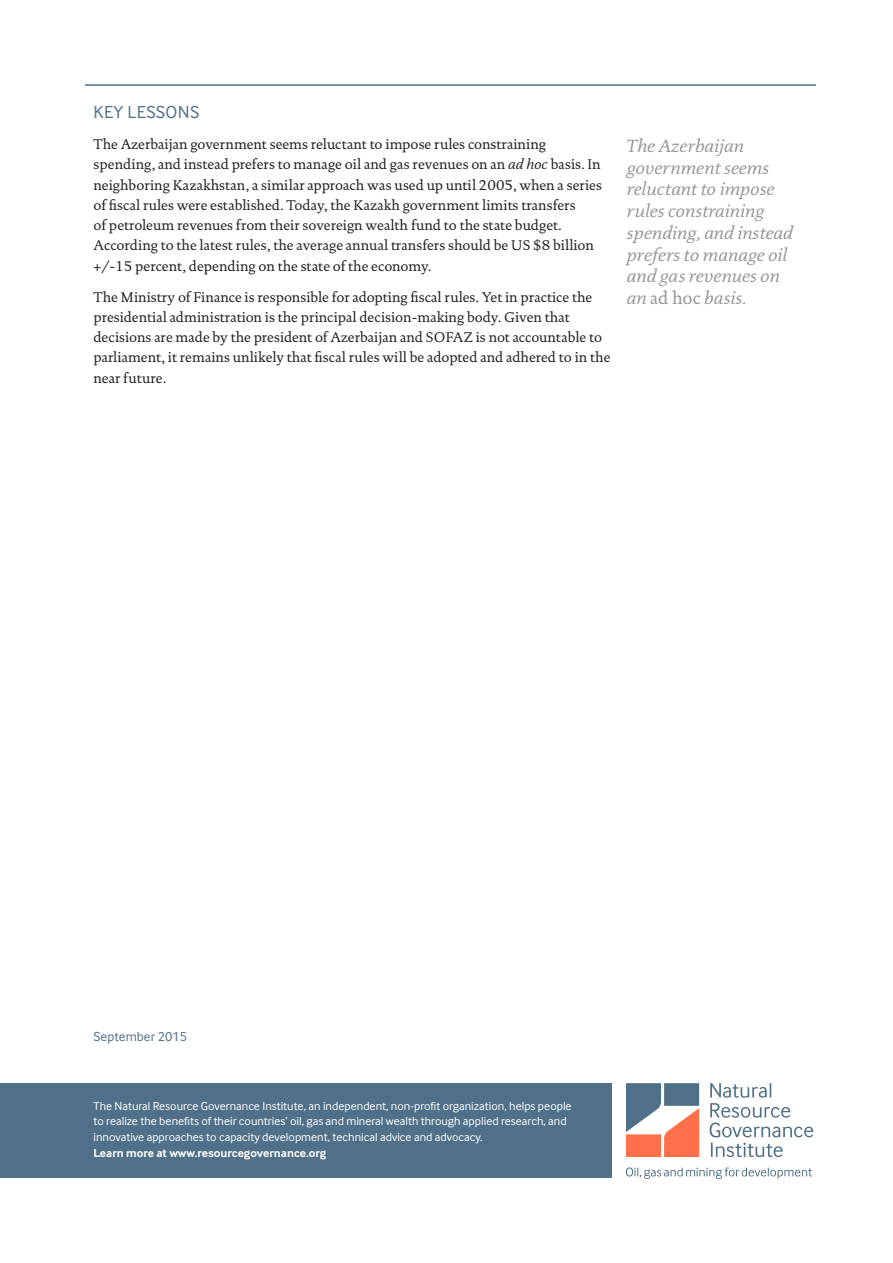
<style>
.page{position:relative;width:893px;height:1263px;background:#fff}
.page>*{position:absolute;margin:0;border:0;box-sizing:border-box;transform-origin:0 0}
.Pull_quote{font:italic 18px/21.8px "DTL Documenta T";color:#939598}
.Subhead_1{font:18px "Inter Face";letter-spacing:.02em;color:#4f7088}
.Body{font:14.25px/20.2px "DTL Documenta T";color:#231f20}
.t1{font:13.5px "Inter Face";color:#4f7088}
.NRGI_boilerplate{font:12px/15.8px "Inter Face";color:#fff}
.s1{font-style:italic}
.s2{font-style:normal}
.s3{font-weight:700}
</style>
<div class="page">
<svg style="left:710px;top:1083px;width:103px;height:74px"></svg>
<svg style="left:626px;top:1083px;width:73px;height:74px"></svg>
<svg style="left:626px;top:1167px;width:186px;height:12px"></svg>
<div style="left:0;top:1083px;width:611px;height:95px;background:#4f7088"></div>
<hr style="left:85px;top:85px;width:731px;height:1px;background:#4f7088">
<p class="Subhead_1" style="left:94px;top:102px;width:107px">KEY LESSONS</p>
<p class="Body" style="left:94px;top:134px;width:510px">The Azerbaijan government seems reluctant to impose rules constraining spending, and instead prefers to manage oil and gas revenues on an <span class="s1">ad hoc</span> basis. In neighboring Kazakhstan, a similar approach was used up until 2005, when a series of fiscal rules were established. Today, the Kazakh government limits transfers<br>of petroleum revenues from their sovereign wealth fund to the state budget.<br>According to the latest rules, the average annual transfers should be US $8 billion +/-15 percent, depending on the state of the economy.</p>
<p class="Body" style="left:94px;top:287px;width:518px">The Ministry of Finance is responsible for adopting fiscal rules. Yet in practice the presidential administration is the principal decision-making body. Given that decisions are made by the president of Azerbaijan and SOFAZ is not accountable to parliament, it remains unlikely that fiscal rules will be adopted and adhered to in the near future.</p>
<p class="Pull_quote" style="left:627px;top:135px;width:167px">The Azerbaijan government seems reluctant to impose rules constraining spending, and instead prefers to manage oil and gas revenues on an <span class="s2">ad hoc</span> basis.</p>
<p class="t1" style="left:94px;top:1029px;width:95px">September 2015</p>
<p class="NRGI_boilerplate" style="left:94px;top:1097px;width:480px">The Natural Resource Governance Institute, an independent, non-profit organization, helps people to realize the benefits of their countries’ oil, gas and mineral wealth through applied research, and innovative approaches to capacity development, technical advice and advocacy.<br><span class="s3">Learn more at www.resourcegovernance.org</span></p>
</div>
